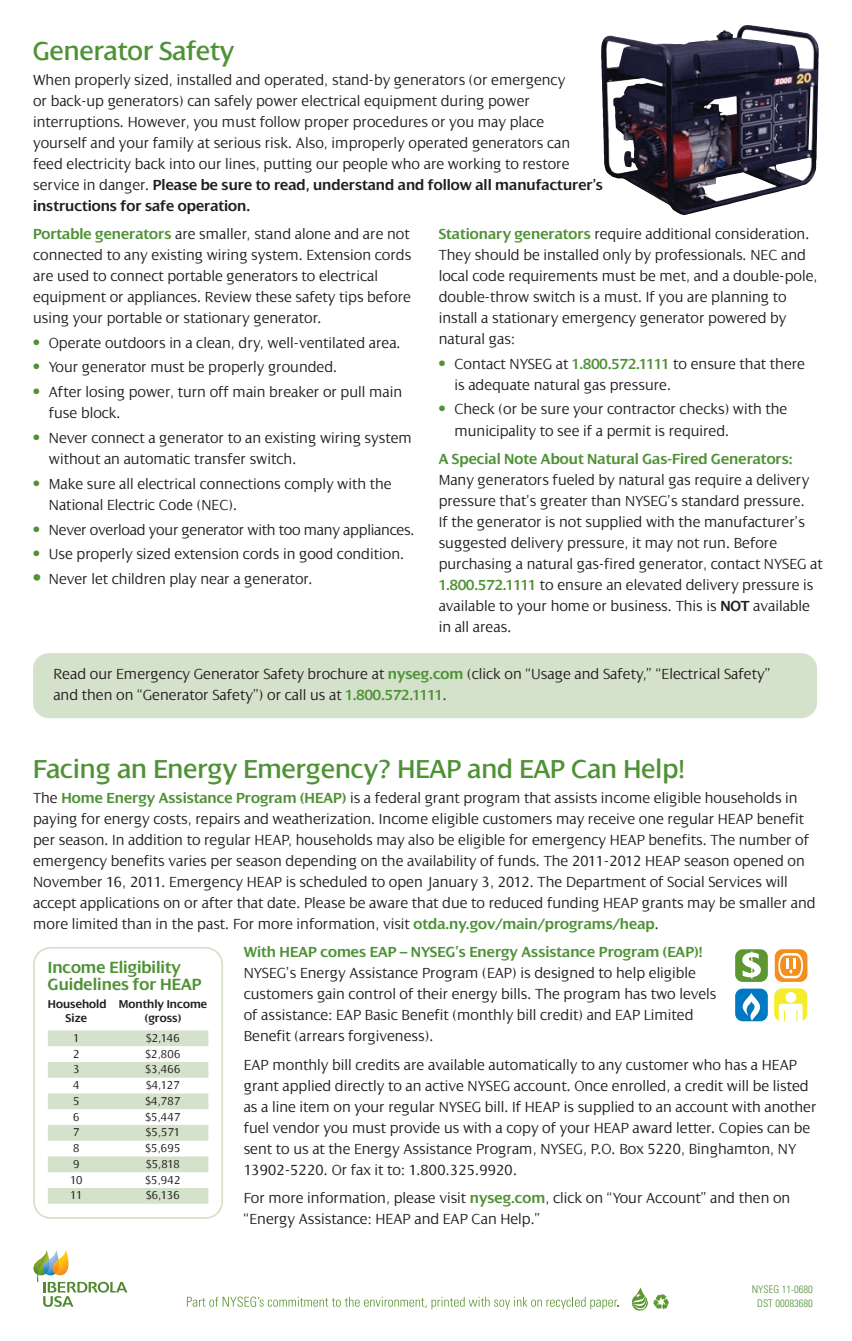
<style>
.page{position:relative;width:852px;height:1341px;background:#fff}
.page>*{position:absolute;margin:0;border:0;box-sizing:border-box;transform-origin:0 0}
.t1{font:28px "Dialog";color:#4f9236}
.t2{font:600 17.5px/17.5px "Dialog";color:#4f9236}
.t3{font:300 15.75px/21px "Dialog";color:#231f20}
.t4{font:600 15.75px "Dialog";color:#4f9236}
.t5{font:300 12.25px "Dialog";color:#231f20}
.t6{font:600 12.25px/14px "Dialog";color:#231f20}
.t7{font:300 condensed 10.5px/14px "Univers";color:#4f9236;text-align:center}
.s1{font-weight:600}
.s2{font-weight:600;color:#4f9236}
.s3{font-family:"Univers";font-weight:700;font-stretch:condensed;color:#4f9236}
.s4{font-family:"Univers";font-weight:700;font-stretch:condensed;font-size:18.38px;color:#4f9236}
</style>
<div class="page">
<div style="left:33px;top:653px;width:784px;height:65px;background:#d4e1cb;border-radius:16px"></div>
<svg style="left:33px;top:1250px;width:94px;height:56px"></svg>
<svg style="left:631px;top:1287px;width:38px;height:23px"></svg>
<svg style="left:187px;top:1296px;width:431px;height:13px"></svg>
<svg style="left:735px;top:949px;width:73px;height:73px"></svg>
<div style="left:785px;top:992px;width:11px;height:10px;background:#fff;border-radius:50%"></div>
<svg style="left:33px;top:947px;width:190px;height:271px"></svg>
<div style="left:48px;top:1030px;width:160px;height:16px;background:#d4e1cb"></div>
<div style="left:48px;top:1061px;width:160px;height:16px;background:#d4e1cb"></div>
<div style="left:48px;top:1093px;width:160px;height:16px;background:#d4e1cb"></div>
<div style="left:48px;top:1124px;width:160px;height:16px;background:#d4e1cb"></div>
<div style="left:48px;top:1156px;width:160px;height:16px;background:#d4e1cb"></div>
<div style="left:48px;top:1187px;width:160px;height:16px;background:#d4e1cb"></div>
<img style="left:601px;top:25px;width:217px;height:190px">
<h1 class="t1" style="left:33px;top:34px;width:203px">Generator Safety</h1>
<p class="t3" style="left:33px;top:69px;width:571px">When properly sized, installed and operated, stand-by generators (or emergency<br>or back-up generators) can safely power electrical equipment during power interruptions. However, you must follow proper procedures or you may place<br>yourself and your family at serious risk. Also, improperly operated generators can feed electricity back into our lines, putting our people who are working to restore service in danger. <span class="s1">Please be sure to read, understand and follow all manufacturer’s instructions for safe operation.</span></p>
<p class="t3" style="left:33px;top:223px;width:380px"><span class="s2">Portable generators</span> are smaller, stand alone and are not connected to any existing wiring system. Extension cords are used to connect portable generators to electrical equipment or appliances. Review these safety tips before using your portable or stationary generator.</p>
<p class="t3" style="left:33px;top:332px;width:369px"><span class="s3">•</span> Operate outdoors in a clean, dry, well-ventilated area.</p>
<p class="t3" style="left:33px;top:356px;width:306px"><span class="s3">•</span> Your generator must be properly grounded.</p>
<p class="t3" style="left:49px;top:381px;width:355px;text-indent:-16px"><span class="s3">•</span> After losing power, turn off main breaker or pull main fuse block.</p>
<p class="t3" style="left:49px;top:427px;width:365px;text-indent:-16px"><span class="s3">•</span> Never connect a generator to an existing wiring system without an automatic transfer switch.</p>
<p class="t3" style="left:49px;top:473px;width:344px;text-indent:-16px"><span class="s3">•</span> Make sure all electrical connections comply with the<br>National Electric Code (NEC).</p>
<p class="t3" style="left:33px;top:518px;width:383px"><span class="s3">•</span> Never overload your generator with too many appliances.</p>
<p class="t3" style="left:33px;top:543px;width:372px"><span class="s3">•</span> Use properly sized extension cords in good condition.</p>
<p class="t3" style="left:33px;top:568px;width:281px"><span class="s4">•</span> Never let children play near a generator.</p>
<p class="t3" style="left:438px;top:223px;width:380px"><span class="s2">Stationary generators</span> require additional consideration.<br>They should be installed only by professionals. NEC and local code requirements must be met, and a double-pole, double-throw switch is a must. If you are planning to install a stationary emergency generator powered by natural gas:</p>
<p class="t3" style="left:454px;top:353px;width:352px;text-indent:-16px"><span class="s3">•</span> Contact NYSEG at <span class="s2">1.800.572.1111</span> to ensure that there is adequate natural gas pressure.</p>
<p class="t3" style="left:454px;top:398px;width:334px;text-indent:-16px"><span class="s3">•</span> Check (or be sure your contractor checks) with the municipality to see if a permit is required.</p>
<p class="t4" style="left:438px;top:449px;width:355px">A Special Note About Natural Gas-Fired Generators:</p>
<p class="t3" style="left:438px;top:469px;width:385px">Many generators fueled by natural gas require a delivery pressure that’s greater than NYSEG’s standard pressure.<br>If the generator is not supplied with the manufacturer’s suggested delivery pressure, it may not run. Before purchasing a natural gas-fired generator, contact NYSEG at <span class="s2">1.800.572.1111</span> to ensure an elevated delivery pressure is available to your home or business. This is <span class="s1">NOT</span> available in all areas.</p>
<p class="t3" style="left:53px;top:663px;width:718px">Read our Emergency Generator Safety brochure at <span class="s2">nyseg.com</span> (click on “Usage and Safety,” “Electrical Safety” and then on “Generator Safety”) or call us at <span class="s2">1.800.572.1111</span>.</p>
<h1 class="t1" style="left:33px;top:752px;width:653px">Facing an Energy Emergency? HEAP and EAP Can Help!</h1>
<p class="t3" style="left:33px;top:786px;width:784px">The <span class="s2">Home Energy Assistance Program (HEAP)</span> is a federal grant program that assists income eligible households in paying for energy costs, repairs and weatherization. Income eligible customers may receive one regular HEAP benefit per season. In addition to regular HEAP, households may also be eligible for emergency HEAP benefits. The number of emergency benefits varies per season depending on the availability of funds. The 2011-2012 HEAP season opened on November 16, 2011. Emergency HEAP is scheduled to open January 3, 2012. The Department of Social Services will accept applications on or after that date. Please be aware that due to reduced funding HEAP grants may be smaller and more limited than in the past. For more information, visit <span class="s2">otda.ny.gov/main/programs/heap</span>.</p>
<p class="t4" style="left:244px;top:942px;width:460px">With HEAP comes EAP – NYSEG’s Energy Assistance Program (EAP)!</p>
<p class="t3" style="left:244px;top:962px;width:474px">NYSEG’s Energy Assistance Program (EAP) is designed to help eligible customers gain control of their energy bills. The program has two levels of assistance: EAP Basic Benefit (monthly bill credit) and EAP Limited Benefit (arrears forgiveness).</p>
<p class="t3" style="left:244px;top:1053px;width:574px">EAP monthly bill credits are available automatically to any customer who has a HEAP grant applied directly to an active NYSEG account. Once enrolled, a credit will be listed as a line item on your regular NYSEG bill. If HEAP is supplied to an account with another fuel vendor you must provide us with a copy of your HEAP award letter. Copies can be sent to us at the Energy Assistance Program, NYSEG, P.O. Box 5220, Binghamton, NY 13902-5220. Or fax it to: 1.800.325.9920.</p>
<p class="t3" style="left:244px;top:1187px;width:548px">For more information, please visit <span class="s2">nyseg.com</span>, click on “Your Account” and then on “Energy Assistance: HEAP and EAP Can Help.”</p>
<p class="t2" style="left:48px;top:958px;width:155px">Income Eligibility<br>Guidelines for HEAP</p>
<p class="t6" style="left:66px;top:997px;width:143px;text-indent:-18px">Household Monthly Income<br>Size</p>
<p class="t6" style="left:145px;top:1011px;width:38px">(gross)</p>
<p class="t5" style="left:73px;top:1030px;width:8px">1</p>
<p class="t5" style="left:146px;top:1030px;width:35px">$2,146</p>
<p class="t5" style="left:73px;top:1046px;width:8px">2</p>
<p class="t5" style="left:145px;top:1046px;width:37px">$2,806</p>
<p class="t5" style="left:73px;top:1061px;width:8px">3</p>
<p class="t5" style="left:145px;top:1061px;width:37px">$3,466</p>
<p class="t5" style="left:73px;top:1077px;width:8px">4</p>
<p class="t5" style="left:146px;top:1077px;width:35px">$4,127</p>
<p class="t5" style="left:73px;top:1093px;width:8px">5</p>
<p class="t5" style="left:145px;top:1093px;width:37px">$4,787</p>
<p class="t5" style="left:73px;top:1109px;width:8px">6</p>
<p class="t5" style="left:145px;top:1109px;width:37px">$5,447</p>
<p class="t5" style="left:73px;top:1124px;width:8px">7</p>
<p class="t5" style="left:146px;top:1124px;width:36px">$5,571</p>
<p class="t5" style="left:73px;top:1140px;width:8px">8</p>
<p class="t5" style="left:145px;top:1140px;width:37px">$5,695</p>
<p class="t5" style="left:73px;top:1156px;width:8px">9</p>
<p class="t5" style="left:146px;top:1156px;width:35px">$5,818</p>
<p class="t5" style="left:70px;top:1172px;width:14px">10</p>
<p class="t5" style="left:145px;top:1172px;width:37px">$5,942</p>
<p class="t5" style="left:70px;top:1187px;width:14px">11</p>
<p class="t5" style="left:146px;top:1187px;width:35px">$6,136</p>
<p class="t7" style="left:751px;top:1282px;width:62px">NYSEG 11-0680<br>DST 00083680</p>
</div>
